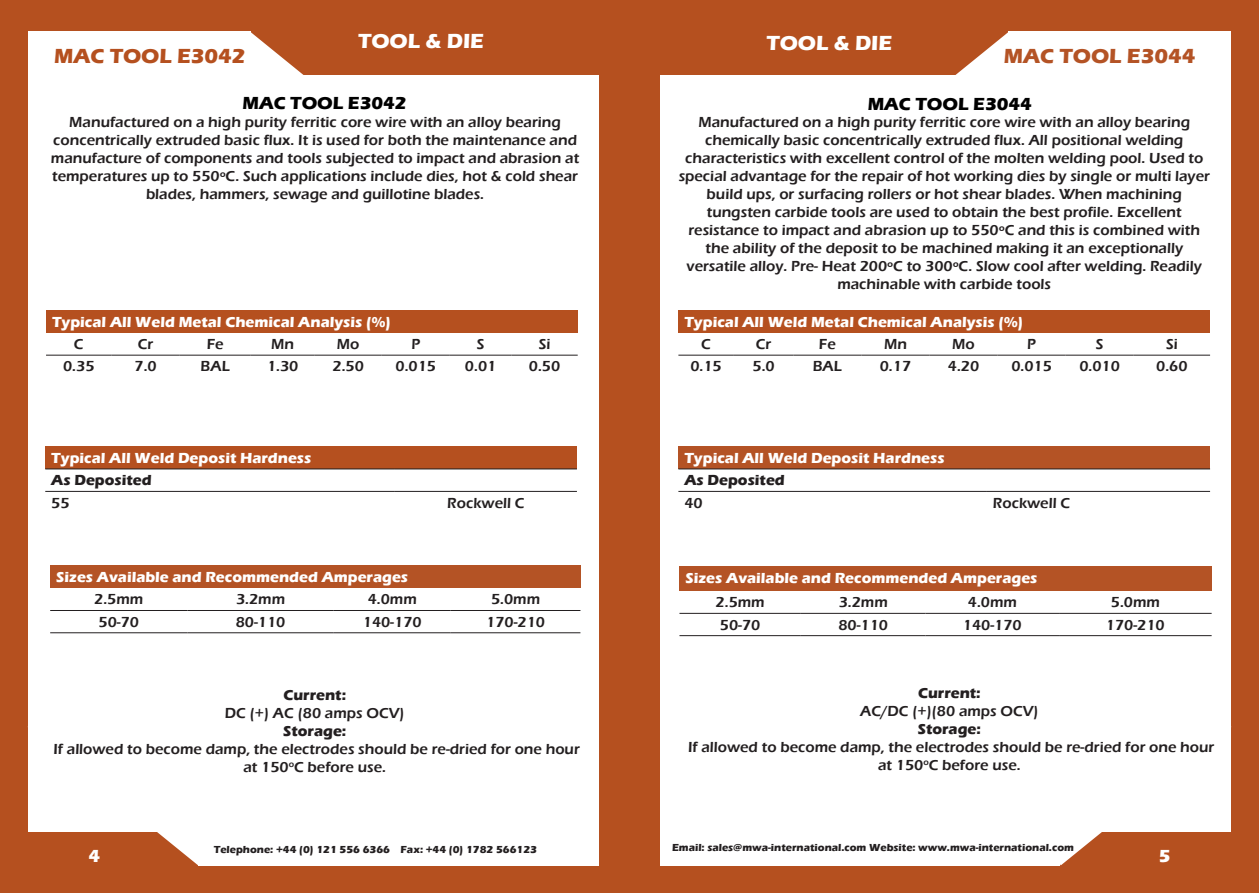
<style>
.page{position:relative;width:1259px;height:893px;background:#b5501f}
.page>*{position:absolute;margin:0;border:0;box-sizing:border-box;transform-origin:0 0}
.t1{font:700 21px "Eras ITC";color:#fff}
.t2{font:700 21px "Eras ITC";color:#b5501f}
.t3{font:700 21px "Eras ITC";color:#b45325}
.t4{font:700 18px "Eras ITC";color:#000}
.t5{font:700 18px "Eras ITC";color:#fff}
.t6{font:600 15px/18px "Eras ITC";color:#231f20;text-align:center}
.t7{font:700 15px "Eras ITC";color:#fff}
.t8{font:700 15px "Eras ITC";color:#231f20}
.t9{font:700 10.5px "Eras ITC";color:#231f20}
</style>
<div class="page">
<div style="left:28px;top:75px;width:571px;height:757px;background:#fff"></div>
<div style="left:28px;top:32px;width:223px;height:66px;background:#fff"></div>
<svg style="left:251px;top:32px;width:170px;height:43px;background:#c06a41"></svg>
<svg style="left:28px;top:832px;width:171px;height:33px;background:#be663b"></svg>
<div style="left:660px;top:75px;width:570px;height:757px;background:#fff"></div>
<div style="left:1008px;top:32px;width:222px;height:66px;background:#fff"></div>
<svg style="left:838px;top:32px;width:170px;height:43px;background:#c06a41"></svg>
<svg style="left:1060px;top:676px;width:171px;height:189px"></svg>
<div style="left:199px;top:799px;width:400px;height:66px;background:#fff"></div>
<div style="left:660px;top:799px;width:400px;height:66px;background:#fff"></div>
<div style="left:45px;top:446px;width:532px;height:23px;background:#b5501f"></div>
<hr style="left:45px;top:469px;width:350px;height:1px;background:#231f20">
<hr style="left:395px;top:469px;width:182px;height:1px;background:#231f20">
<hr style="left:45px;top:491px;width:350px;height:1px;background:#231f20">
<hr style="left:395px;top:491px;width:182px;height:1px;background:#231f20">
<div style="left:46px;top:310px;width:532px;height:23px;background:#b5501f"></div>
<hr style="left:46px;top:355px;width:66px;height:1px;background:#231f20">
<hr style="left:112px;top:355px;width:68px;height:1px;background:#231f20">
<hr style="left:180px;top:355px;width:71px;height:1px;background:#231f20">
<hr style="left:251px;top:355px;width:64px;height:1px;background:#231f20">
<hr style="left:315px;top:355px;width:67px;height:1px;background:#231f20">
<hr style="left:382px;top:355px;width:68px;height:1px;background:#231f20">
<hr style="left:450px;top:355px;width:61px;height:1px;background:#231f20">
<hr style="left:511px;top:355px;width:67px;height:1px;background:#231f20">
<div style="left:50px;top:565px;width:530px;height:23px;background:#b45325"></div>
<hr style="left:50px;top:610px;width:137px;height:1px;background:#231f20">
<hr style="left:187px;top:610px;width:147px;height:1px;background:#231f20">
<hr style="left:334px;top:610px;width:117px;height:1px;background:#231f20">
<hr style="left:451px;top:610px;width:129px;height:1px;background:#231f20">
<hr style="left:50px;top:632px;width:137px;height:1px;background:#231f20">
<hr style="left:187px;top:632px;width:147px;height:1px;background:#231f20">
<hr style="left:334px;top:632px;width:117px;height:1px;background:#231f20">
<hr style="left:451px;top:632px;width:129px;height:1px;background:#231f20">
<div style="left:678px;top:446px;width:532px;height:23px;background:#b45325"></div>
<hr style="left:678px;top:469px;width:309px;height:1px;background:#231f20">
<hr style="left:987px;top:469px;width:223px;height:1px;background:#231f20">
<hr style="left:678px;top:491px;width:309px;height:1px;background:#231f20">
<hr style="left:987px;top:491px;width:223px;height:1px;background:#231f20">
<div style="left:678px;top:310px;width:532px;height:23px;background:#b5501f"></div>
<hr style="left:678px;top:355px;width:56px;height:1px;background:#231f20">
<hr style="left:734px;top:355px;width:59px;height:1px;background:#231f20">
<hr style="left:793px;top:355px;width:68px;height:1px;background:#231f20">
<hr style="left:861px;top:355px;width:68px;height:1px;background:#231f20">
<hr style="left:929px;top:355px;width:68px;height:1px;background:#231f20">
<hr style="left:997px;top:355px;width:68px;height:1px;background:#231f20">
<hr style="left:1065px;top:355px;width:68px;height:1px;background:#231f20">
<hr style="left:1133px;top:355px;width:77px;height:1px;background:#231f20">
<div style="left:679px;top:567px;width:532px;height:24px;background:#b45325"></div>
<hr style="left:679px;top:613px;width:122px;height:1px;background:#231f20">
<hr style="left:801px;top:613px;width:124px;height:1px;background:#231f20">
<hr style="left:925px;top:613px;width:134px;height:1px;background:#231f20">
<hr style="left:1059px;top:613px;width:152px;height:1px;background:#231f20">
<hr style="left:679px;top:635px;width:122px;height:1px;background:#231f20">
<hr style="left:801px;top:635px;width:124px;height:1px;background:#231f20">
<hr style="left:925px;top:635px;width:134px;height:1px;background:#231f20">
<hr style="left:1059px;top:635px;width:152px;height:1px;background:#231f20">
<p class="t2" style="left:54px;top:44px;width:193px">MAC TOOL E3042</p>
<p class="t1" style="left:358px;top:29px;width:127px">TOOL &amp; DIE</p>
<p class="t4" style="left:242px;top:93px;width:166px">MAC TOOL E3042</p>
<p class="t6" style="left:51px;top:113px;width:530px">Manufactured on a high purity ferritic core wire with an alloy bearing concentrically extruded basic flux. It is used for both the maintenance and manufacture of components and tools subjected to impact and abrasion at temperatures up to 550ºC. Such applications include dies, hot &amp; cold shear blades, hammers, sewage and guillotine blades.</p>
<p class="t7" style="left:52px;top:313px;width:340px">Typical All Weld Metal Chemical Analysis (%)</p>
<p class="t6" style="left:74px;top:335px;width:11px">C</p>
<p class="t6" style="left:138px;top:335px;width:17px">Cr</p>
<p class="t6" style="left:207px;top:335px;width:18px">Fe</p>
<p class="t6" style="left:271px;top:335px;width:24px">Mn</p>
<p class="t6" style="left:337px;top:335px;width:24px">Mo</p>
<p class="t6" style="left:411px;top:335px;width:10px">P</p>
<p class="t6" style="left:477px;top:335px;width:9px">S</p>
<p class="t6" style="left:539px;top:335px;width:13px">Si</p>
<p class="t6" style="left:63px;top:358px;width:33px">0.35</p>
<p class="t6" style="left:135px;top:358px;width:24px">7.0</p>
<p class="t6" style="left:201px;top:358px;width:31px">BAL</p>
<p class="t6" style="left:267px;top:358px;width:33px">1.30</p>
<p class="t6" style="left:332px;top:358px;width:33px">2.50</p>
<p class="t6" style="left:395px;top:358px;width:42px">0.015</p>
<p class="t6" style="left:465px;top:358px;width:33px">0.01</p>
<p class="t6" style="left:529px;top:358px;width:33px">0.50</p>
<p class="t7" style="left:51px;top:449px;width:262px">Typical All Weld Deposit Hardness</p>
<p class="t8" style="left:51px;top:472px;width:102px">As Deposited</p>
<p class="t6" style="left:51px;top:494px;width:20px">55</p>
<p class="t6" style="left:447px;top:494px;width:79px">Rockwell C</p>
<p class="t7" style="left:56px;top:568px;width:353px">Sizes Available and Recommended Amperages</p>
<p class="t6" style="left:94px;top:591px;width:51px">2.5mm</p>
<p class="t6" style="left:236px;top:591px;width:51px">3.2mm</p>
<p class="t6" style="left:368px;top:591px;width:51px">4.0mm</p>
<p class="t6" style="left:491px;top:591px;width:51px">5.0mm</p>
<p class="t6" style="left:99px;top:613px;width:42px">50-70</p>
<p class="t6" style="left:236px;top:613px;width:51px">80-110</p>
<p class="t6" style="left:363px;top:613px;width:60px">140-170</p>
<p class="t6" style="left:486px;top:613px;width:60px">170-210</p>
<p class="t8" style="left:283px;top:686px;width:64px">Current:</p>
<p class="t6" style="left:225px;top:704px;width:181px">DC (+) AC (80 amps OCV)</p>
<p class="t8" style="left:283px;top:722px;width:65px">Storage:</p>
<p class="t6" style="left:53px;top:740px;width:528px">If allowed to become damp, the electrodes should be re-dried for one hour at 150<sup>o</sup>C before use.</p>
<p class="t1" style="left:766px;top:31px;width:127px">TOOL &amp; DIE</p>
<p class="t3" style="left:1003px;top:44px;width:193px">MAC TOOL E3044</p>
<p class="t4" style="left:867px;top:94px;width:166px">MAC TOOL E3044</p>
<p class="t6" style="left:678px;top:113px;width:533px">Manufactured on a high purity ferritic core wire with an alloy bearing chemically basic concentrically extruded flux. All positional welding characteristics with excellent control of the molten welding pool. Used to special advantage for the repair of hot working dies by single or multi layer build ups, or surfacing rollers or hot shear blades. When machining</p>
<p class="t6" style="left:707px;top:203px;width:476px">tungsten carbide tools are used to obtain the best profile. Excellent</p>
<p class="t6" style="left:688px;top:221px;width:513px">resistance to impact and abrasion up to 550ºC and this is combined with the ability of the deposit to be machined making it an exceptionally</p>
<p class="t6" style="left:686px;top:257px;width:517px">versatile alloy. Pre- Heat 200ºC to 300ºC. Slow cool after welding. Readily</p>
<p class="t6" style="left:837px;top:275px;width:215px">machinable with carbide tools</p>
<p class="t7" style="left:684px;top:313px;width:340px">Typical All Weld Metal Chemical Analysis (%)</p>
<p class="t6" style="left:701px;top:335px;width:11px">C</p>
<p class="t6" style="left:756px;top:335px;width:17px">Cr</p>
<p class="t6" style="left:819px;top:335px;width:18px">Fe</p>
<p class="t6" style="left:884px;top:335px;width:24px">Mn</p>
<p class="t6" style="left:952px;top:335px;width:24px">Mo</p>
<p class="t6" style="left:1027px;top:335px;width:10px">P</p>
<p class="t6" style="left:1095px;top:335px;width:9px">S</p>
<p class="t6" style="left:1166px;top:335px;width:13px">Si</p>
<p class="t6" style="left:690px;top:358px;width:33px">0.15</p>
<p class="t6" style="left:752px;top:358px;width:24px">5.0</p>
<p class="t6" style="left:813px;top:358px;width:31px">BAL</p>
<p class="t6" style="left:880px;top:358px;width:33px">0.17</p>
<p class="t6" style="left:948px;top:358px;width:33px">4.20</p>
<p class="t6" style="left:1011px;top:358px;width:42px">0.015</p>
<p class="t6" style="left:1079px;top:358px;width:42px">0.010</p>
<p class="t6" style="left:1156px;top:358px;width:33px">0.60</p>
<p class="t7" style="left:684px;top:449px;width:262px">Typical All Weld Deposit Hardness</p>
<p class="t8" style="left:684px;top:472px;width:102px">As Deposited</p>
<p class="t6" style="left:684px;top:494px;width:20px">40</p>
<p class="t6" style="left:993px;top:494px;width:79px">Rockwell C</p>
<p class="t7" style="left:685px;top:570px;width:353px">Sizes Available and Recommended Amperages</p>
<p class="t6" style="left:715px;top:593px;width:51px">2.5mm</p>
<p class="t6" style="left:838px;top:593px;width:51px">3.2mm</p>
<p class="t6" style="left:968px;top:593px;width:51px">4.0mm</p>
<p class="t6" style="left:1111px;top:593px;width:51px">5.0mm</p>
<p class="t6" style="left:720px;top:616px;width:42px">50-70</p>
<p class="t6" style="left:838px;top:616px;width:51px">80-110</p>
<p class="t6" style="left:963px;top:616px;width:60px">140-170</p>
<p class="t6" style="left:1106px;top:616px;width:60px">170-210</p>
<p class="t8" style="left:918px;top:685px;width:64px">Current:</p>
<p class="t6" style="left:860px;top:703px;width:180px">AC/DC (+)(80 amps OCV)</p>
<p class="t8" style="left:917px;top:721px;width:65px">Storage:</p>
<p class="t6" style="left:688px;top:739px;width:528px">If allowed to become damp, the electrodes should be re-dried for one hour at 150<sup>o</sup>C before use.</p>
<p class="t9" style="left:214px;top:843px;width:325px">Telephone: +44 (0) 121 556 6366 Fax: +44 (0) 1782 566123</p>
<p class="t9" style="left:672px;top:842px;width:403px">Email: sales@mwa-international.com Website: www.mwa-international.com</p>
<p class="t5" style="left:88px;top:845px;width:13px">4</p>
<p class="t5" style="left:1158px;top:845px;width:13px">5</p>
</div>
